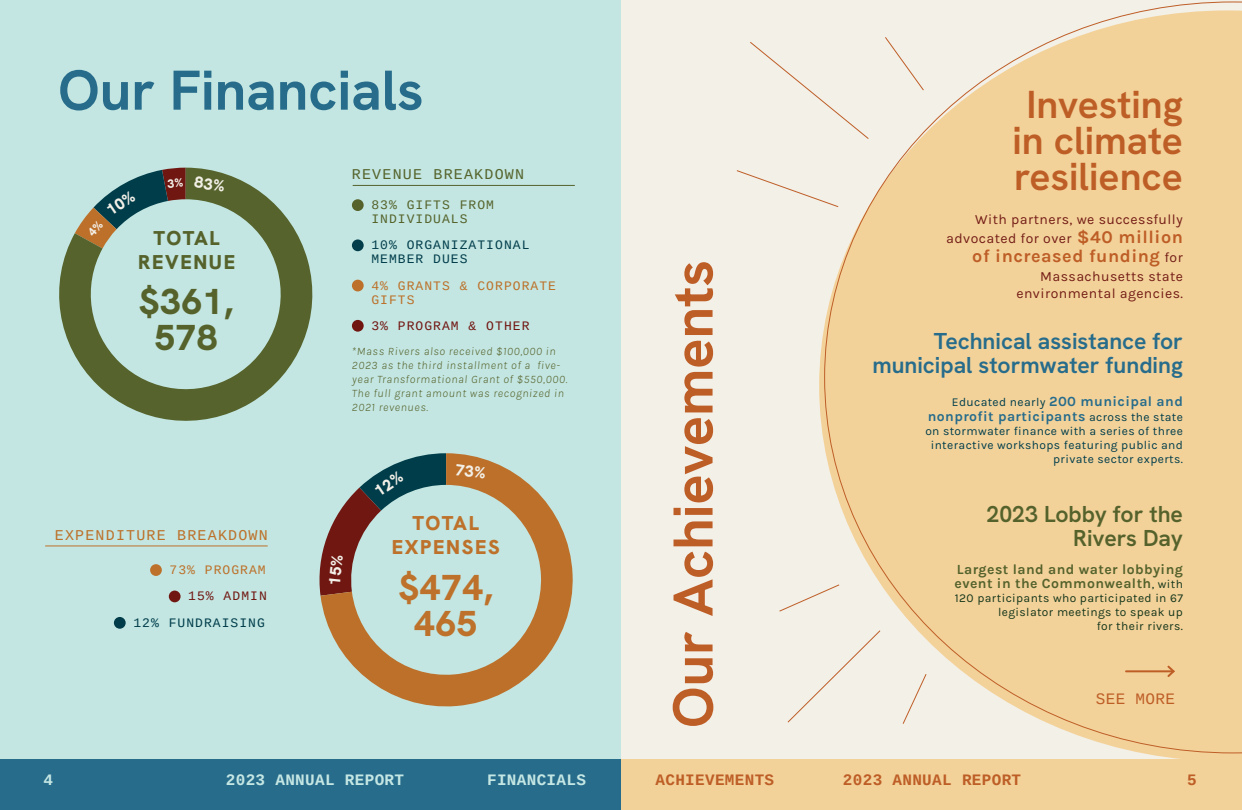
<style>
.page{position:relative;width:1242px;height:810px;background:#c3e6e2}
.page>*{position:absolute;margin:0;border:0;box-sizing:border-box;transform-origin:0 0}
.t1{font:56px "Hanken Grotesk";color:#be5e27}
.t2{font:56px "Hanken Grotesk";color:#276c8b}
.t3{font:39px/36px "Hanken Grotesk";color:#be5e27;text-align:center}
.t4{font:36px/36px "Hanken Grotesk";letter-spacing:.03em;color:#bd712a;text-align:center}
.t5{font:36px/36px "Hanken Grotesk";letter-spacing:.03em;color:#56622b;text-align:center}
.t6{font:23px/24px "Hanken Grotesk";color:#276c8b;text-align:right}
.t7{font:23px/24px "Hanken Grotesk";color:#55622c;text-align:right}
.t8{font:20px/24px "Hanken Grotesk";letter-spacing:.08em;color:#bd712a;text-align:center}
.t9{font:20px/24px "Hanken Grotesk";letter-spacing:.08em;color:#56622b;text-align:center}
.t10{font:700 18px "Karla";letter-spacing:.03em;color:#be5e27}
.t11{font:700 16px "Cousine";letter-spacing:.02em;color:#be5e27}
.t12{font:700 16px "Cousine";letter-spacing:.02em;color:#c5e7e4}
.t13{font:16px "Cousine";letter-spacing:.02em;color:#be5e27}
.t14{font:15px "Cousine";letter-spacing:.08em;color:#bc7029}
.t15{font:15px "Cousine";letter-spacing:.08em;color:#55632b}
.t16{font:14px/19px "Karla";letter-spacing:.03em;color:#741d16;text-align:right}
.t17{font:700 14px/15px "Karla";letter-spacing:.03em;color:#276c8b;text-align:right}
.t18{font:700 14px/14px "Karla";letter-spacing:.03em;color:#55622c}
.t19{font:13px/14px "Cousine";letter-spacing:.08em;color:#bc7029}
.t20{font:13px/14px "Cousine";letter-spacing:.08em;color:#013d4b}
.t21{font:13px/14px "Cousine";letter-spacing:.08em;color:#55632b}
.t22{font:13px "Cousine";letter-spacing:.08em;color:#711511}
.t23{font:13px "Cousine";letter-spacing:.08em;color:#003d4b}
.t24{font:13px "Cousine";letter-spacing:.08em;color:#711712}
.t25{font:12px/14px "Karla";letter-spacing:.03em;color:#003d4b;text-align:right}
.t26{font:12px/14px "Karla";letter-spacing:.03em;color:#15361a;text-align:right}
.t27{font:italic 300 11.5px/14px "Karla";letter-spacing:.06em;color:#56622b}
.s1{font-weight:700;font-size:18px;color:#be5e27}
.s2{font-weight:400;font-size:14px;color:#741d16}
.s3{font-weight:400;font-size:12px;color:#003d4b}
.s4{font-weight:400;font-size:12px;color:#15361a}
</style>
<div class="page">
<div style="left:621px;top:0;width:621px;height:810px;background:#f3f0e8"></div>
<svg style="left:824px;top:1px;width:418px;height:752px"></svg>
<div style="left:0;top:760px;width:621px;height:50px;background:#276c8b"></div>
<div style="left:621px;top:760px;width:621px;height:50px;background:#f3d29a"></div>
<svg style="left:321px;top:453px;width:252px;height:253px"></svg>
<svg style="left:59px;top:168px;width:254px;height:253px"></svg>
<div style="left:352px;top:199px;width:12px;height:12px;background:#56622b;border-radius:50%"></div>
<div style="left:352px;top:320px;width:12px;height:12px;background:#711511;border-radius:50%"></div>
<div style="left:352px;top:280px;width:12px;height:11px;background:#bc7029;border-radius:50%"></div>
<div style="left:352px;top:239px;width:12px;height:12px;background:#013d4b;border-radius:50%"></div>
<hr style="left:353px;top:185px;width:222px;height:1px;background:#55632c">
<div style="left:150px;top:564px;width:12px;height:12px;background:#bd712a;border-radius:50%"></div>
<div style="left:114px;top:617px;width:12px;height:12px;background:#003c49;border-radius:50%"></div>
<div style="left:169px;top:591px;width:12px;height:11px;background:#711712;border-radius:50%"></div>
<hr style="left:46px;top:545px;width:221px;height:1px;background:#bd712a">
<hr style="left:1126px;top:670px;width:48px;height:2px;background:#be5e27">
<svg style="left:1166px;top:664px;width:10px;height:15px"></svg>
<svg style="left:736px;top:169px;width:103px;height:39px"></svg>
<svg style="left:902px;top:673px;width:25px;height:52px"></svg>
<svg style="left:884px;top:36px;width:41px;height:56px"></svg>
<svg style="left:779px;top:584px;width:61px;height:28px"></svg>
<svg style="left:750px;top:41px;width:120px;height:99px"></svg>
<svg style="left:787px;top:629px;width:94px;height:95px"></svg>
<svg style="left:455px;top:464px;width:31px;height:15px"></svg>
<svg style="left:194px;top:176px;width:31px;height:16px"></svg>
<svg style="left:75px;top:168px;width:111px;height:80px"></svg>
<svg style="left:319px;top:453px;width:127px;height:143px"></svg>
<h1 class="t2" style="left:58px;top:54px;width:367px">Our Financials</h1>
<h3 class="t15" style="left:352px;top:165px;width:174px">REVENUE BREAKDOWN</h3>
<h3 class="t9" style="left:138px;top:225px;width:99px">TOTAL<br>REVENUE</h3>
<h3 class="t5" style="left:139px;top:283px;width:95px">$361,<br>578</h3>
<h3 class="t14" style="left:55px;top:525px;width:215px">EXPENDITURE BREAKDOWN</h3>
<p class="t19" style="left:170px;top:563px;width:98px">73% PROGRAM</p>
<p class="t24" style="left:188px;top:588px;width:80px">15% ADMIN</p>
<p class="t23" style="left:133px;top:614px;width:133px">12% FUNDRAISING</p>
<p class="t21" style="left:371px;top:198px;width:124px">83% GIFTS FROM<br>INDIVIDUALS</p>
<p class="t20" style="left:371px;top:238px;width:160px">10% ORGANIZATIONAL<br>MEMBER DUES</p>
<p class="t19" style="left:371px;top:278px;width:186px">4% GRANTS &amp; CORPORATE<br>GIFTS</p>
<p class="t22" style="left:371px;top:317px;width:160px">3% PROGRAM &amp; OTHER</p>
<p class="t27" style="left:352px;top:344px;width:217px">*Mass Rivers also received $100,000 in 2023 as the third installment of a five&shy;year Transformational Grant of $550,000.<br>The full grant amount was recognized in 2021 revenues.</p>
<h3 class="t8" style="left:392px;top:511px;width:109px">TOTAL<br>EXPENSES</h3>
<h3 class="t4" style="left:399px;top:569px;width:95px">$474,<br>465</h3>
<h1 class="t1" style="left:657px;top:728px;width:470px;rotate:-90deg">Our Achievements</h1>
<h2 class="t3" style="left:1012px;top:86px;width:172px">Investing in climate resilience</h2>
<p class="t16" style="left:946px;top:210px;width:238px">With partners, we successfully advocated for over <span class="s1">$40 million</span></p>
<h3 class="t10" style="left:972px;top:244px;width:212px">of increased funding <span class="s2">for</span></h3>
<p class="t16" style="left:1016px;top:268px;width:168px;line-height:17px">Massachusetts state environmental agencies.</p>
<h3 class="t6" style="left:872px;top:329px;width:312px">Technical assistance for municipal stormwater funding</h3>
<p class="t17" style="left:928px;top:394px;width:257px"><span class="s3">Educated nearly</span> 200 municipal and nonprofit participants <span class="s3">across the state</span></p>
<p class="t25" style="left:925px;top:424px;width:259px">on stormwater finance with a series of three interactive workshops featuring public and private sector experts.</p>
<h3 class="t7" style="left:987px;top:502px;width:198px">2023 Lobby for the<br>Rivers Day</h3>
<p class="t18" style="left:955px;top:562px;width:230px">Largest land and water lobbying event in the Commonwealth<span class="s4">, with</span></p>
<p class="t26" style="left:955px;top:591px;width:230px">120 participants who participated in 67 legislator meetings to speak up<br>for their rivers.</p>
<h3 class="t13" style="left:1096px;top:689px;width:81px">SEE MORE</h3>
<h3 class="t12" style="left:43px;top:769px;width:11px">4</h3>
<h3 class="t12" style="left:226px;top:769px;width:180px">2023 ANNUAL REPORT</h3>
<h3 class="t12" style="left:487px;top:769px;width:100px">FINANCIALS</h3>
<h3 class="t11" style="left:655px;top:769px;width:120px">ACHIEVEMENTS</h3>
<h3 class="t11" style="left:843px;top:769px;width:180px">2023 ANNUAL REPORT</h3>
<h3 class="t11" style="left:1187px;top:769px;width:11px">5</h3>
</div>
